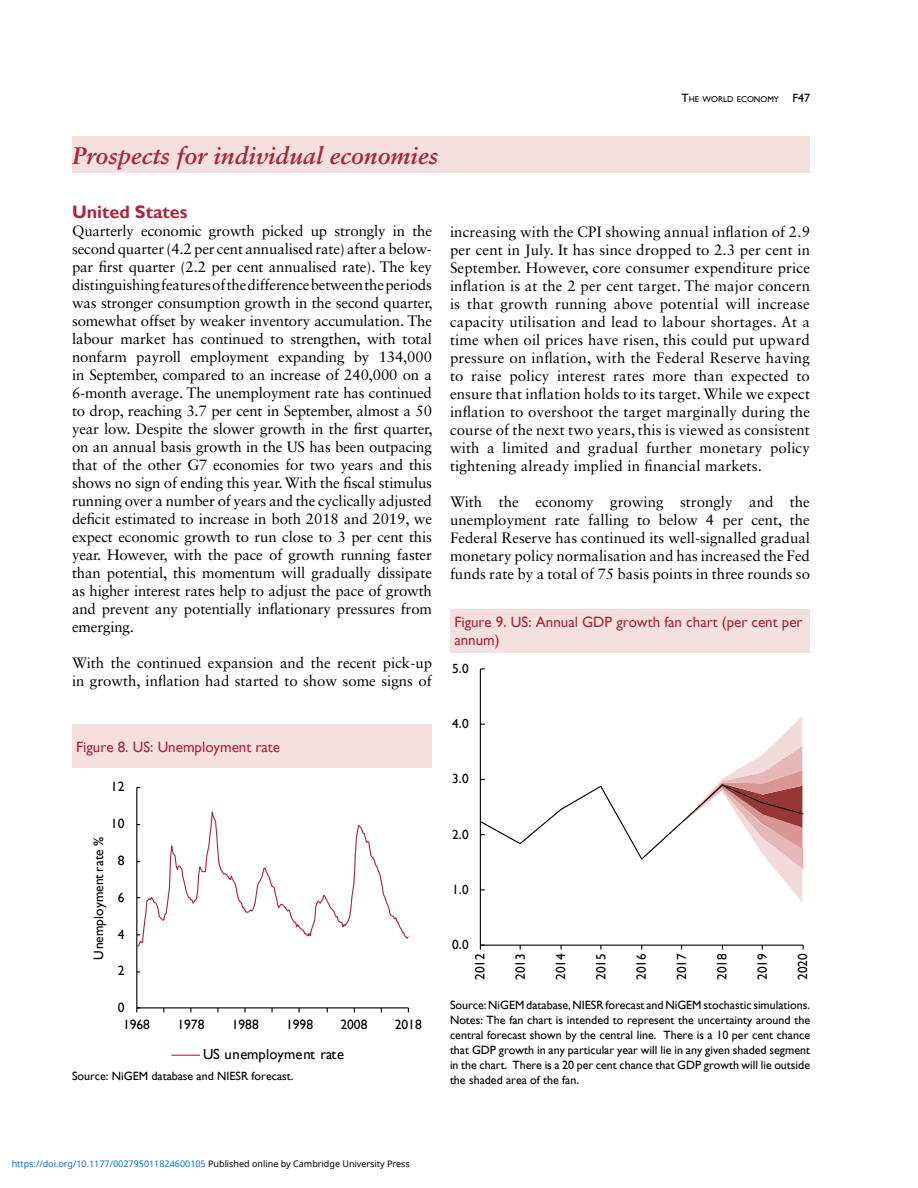
<style>
.page{position:relative;width:918px;height:1188px;background:#fff}
.page>*{position:absolute;margin:0;border:0;box-sizing:border-box;transform-origin:0 0}
.t1{font:italic 700 24px "Sabon LT Std";color:#aa273d}
.t2{font:700 18px "Gill Sans";color:#aa273d}
.t3{font:15px/18px "Sabon LT Std";color:#000;text-align:justify}
.t4{font:15px/18px "Gill Sans";color:#aa273d}
.t5{font:14.7px "Gill Sans";color:#000}
.t6{font:13.5px "Gill Sans";color:#000}
.t7{font:13.2px "Gill Sans";color:#000}
.t8{font:12px/15px "Gill Sans";color:#000;text-align:justify}
.t9{font:9px "Noto Sans";color:#0172cf}
.t10{font:8.4px "Gill Sans";color:#000}
.s1{font-size:12px}
.s2{color:#000}
</style>
<div class="page">
<div style="left:72px;top:137px;width:738px;height:36px;background:#f4e0dd"></div>
<div style="left:72px;top:724px;width:360px;height:43px;background:#f4e0dd"></div>
<hr style="left:136px;top:788px;width:1px;height:220px;background:#000">
<hr style="left:137px;top:1007px;width:271px;height:1px;background:#000">
<svg style="left:136px;top:1007px;width:4px;height:5px"></svg>
<svg style="left:136px;top:805px;width:273px;height:142px"></svg>
<svg style="left:172px;top:1055px;width:28px;height:1px"></svg>
<div style="left:450px;top:609px;width:360px;height:44px;background:#f4e0dd"></div>
<svg style="left:481px;top:717px;width:321px;height:29px"></svg>
<hr style="left:480px;top:669px;width:1px;height:276px;background:#000">
<hr style="left:480px;top:945px;width:323px;height:1px;background:#000">
<svg style="left:480px;top:746px;width:324px;height:157px"></svg>
<p class="t10" style="left:681px;top:94px;width:130px"><span class="s1">T</span>HE WORLD ECONOMY <span class="s1">F47</span></p>
<h1 class="t1" style="left:72px;top:141px;width:368px">Prospects for individual economies</h1>
<p class="t2" style="left:72px;top:202px;width:117px">United States</p>
<p class="t3" style="left:72px;top:222px;width:362px">Quarterly economic growth picked up strongly in the second quarter (4.2 per cent annualised rate) after a below&shy;par first quarter (2.2 per cent annualised rate). The key distinguishing features of the difference between the periods was stronger consumption growth in the second quarter, somewhat offset by weaker inventory accumulation. The labour market has continued to strengthen, with total nonfarm payroll employment expanding by 134,000 in September, compared to an increase of 240,000 on a 6-month average. The unemployment rate has continued to drop, reaching 3.7 per cent in September, almost a 50 year low. Despite the slower growth in the first quarter, on an annual basis growth in the US has been outpacing that of the other G7 economies for two years and this shows no sign of ending this year. With the fiscal stimulus running over a number of years and the cyclically adjusted deficit estimated to increase in both 2018 and 2019, we expect economic growth to run close to 3 per cent this year. However, with the pace of growth running faster than potential, this momentum will gradually dissipate as higher interest rates help to adjust the pace of growth and prevent any potentially inflationary pressures from emerging.</p>
<p class="t3" style="left:72px;top:654px;width:362px">With the continued expansion and the recent pick-up in growth, inflation had started to show some signs of</p>
<p class="t4" style="left:76px;top:738px;width:205px">Figure 8. US: Unemployment rate</p>
<p class="t6" style="left:111px;top:779px;width:15px">12</p>
<p class="t6" style="left:111px;top:816px;width:15px">10</p>
<p class="t6" style="left:91px;top:960px;width:124px;rotate:-90deg">Unemployment rate %</p>
<p class="t6" style="left:118px;top:853px;width:8px">8</p>
<p class="t6" style="left:118px;top:889px;width:8px">6</p>
<p class="t6" style="left:118px;top:926px;width:8px">4</p>
<p class="t6" style="left:118px;top:963px;width:8px">2</p>
<p class="t6" style="left:118px;top:1000px;width:8px">0</p>
<p class="t6" style="left:123px;top:1017px;width:29px">1968</p>
<p class="t6" style="left:177px;top:1017px;width:29px">1978</p>
<p class="t6" style="left:232px;top:1017px;width:29px">1988</p>
<p class="t6" style="left:286px;top:1017px;width:29px">1998</p>
<p class="t6" style="left:340px;top:1017px;width:29px">2008</p>
<p class="t6" style="left:395px;top:1017px;width:29px">2018</p>
<p class="t5" style="left:203px;top:1046px;width:143px">US unemployment rate</p>
<p class="t8" style="left:72px;top:1069px;width:223px">Source: NiGEM database and NIESR forecast.</p>
<p class="t3" style="left:450px;top:222px;width:362px">increasing with the CPI showing annual inflation of 2.9 per cent in July. It has since dropped to 2.3 per cent in September. However, core consumer expenditure price inflation is at the 2 per cent target. The major concern is that growth running above potential will increase capacity utilisation and lead to labour shortages. At a time when oil prices have risen, this could put upward pressure on inflation, with the Federal Reserve having to raise policy interest rates more than expected to ensure that inflation holds to its target. While we expect inflation to overshoot the target marginally during the course of the next two years, this is viewed as consistent with a limited and gradual further monetary policy tightening already implied in financial markets.</p>
<p class="t3" style="left:450px;top:492px;width:362px">With the economy growing strongly and the unemployment rate falling to below 4 per cent, the Federal Reserve has continued its well-signalled gradual monetary policy normalisation and has increased the Fed funds rate by a total of 75 basis points in three rounds so</p>
<p class="t4" style="left:454px;top:613px;width:350px">Figure 9. US: Annual GDP growth fan chart (per cent per annum)</p>
<p class="t7" style="left:452px;top:661px;width:18px">5.0</p>
<p class="t7" style="left:452px;top:716px;width:18px">4.0</p>
<p class="t7" style="left:452px;top:771px;width:18px">3.0</p>
<p class="t7" style="left:452px;top:826px;width:18px">2.0</p>
<p class="t7" style="left:452px;top:882px;width:18px">1.0</p>
<p class="t7" style="left:452px;top:937px;width:18px">0.0</p>
<p class="t7" style="left:472px;top:980px;width:28px;rotate:-90deg">2012</p>
<p class="t7" style="left:513px;top:980px;width:28px;rotate:-90deg">2013</p>
<p class="t7" style="left:553px;top:980px;width:28px;rotate:-90deg">2014</p>
<p class="t7" style="left:593px;top:980px;width:28px;rotate:-90deg">2015</p>
<p class="t7" style="left:634px;top:980px;width:28px;rotate:-90deg">2016</p>
<p class="t7" style="left:674px;top:980px;width:28px;rotate:-90deg">2017</p>
<p class="t7" style="left:714px;top:980px;width:28px;rotate:-90deg">2018</p>
<p class="t7" style="left:755px;top:980px;width:28px;rotate:-90deg">2019</p>
<p class="t7" style="left:795px;top:980px;width:28px;rotate:-90deg">2020</p>
<p class="t8" style="left:450px;top:997px;width:362px">Source: NiGEM database, NIESR forecast and NiGEM stochastic simulations.<br>Notes: The fan chart is intended to represent the uncertainty around the central forecast shown by the central line. There is a 10 per cent chance that GDP growth in any particular year will lie in any given shaded segment in the chart. There is a 20 per cent chance that GDP growth will lie outside the shaded area of the fan.</p>
<p class="t9" style="left:12px;top:1157px;width:400px">https://doi.org/10.1177/002795011824600105 <span class="s2">Published online by Cambridge University Press</span></p>
</div>
